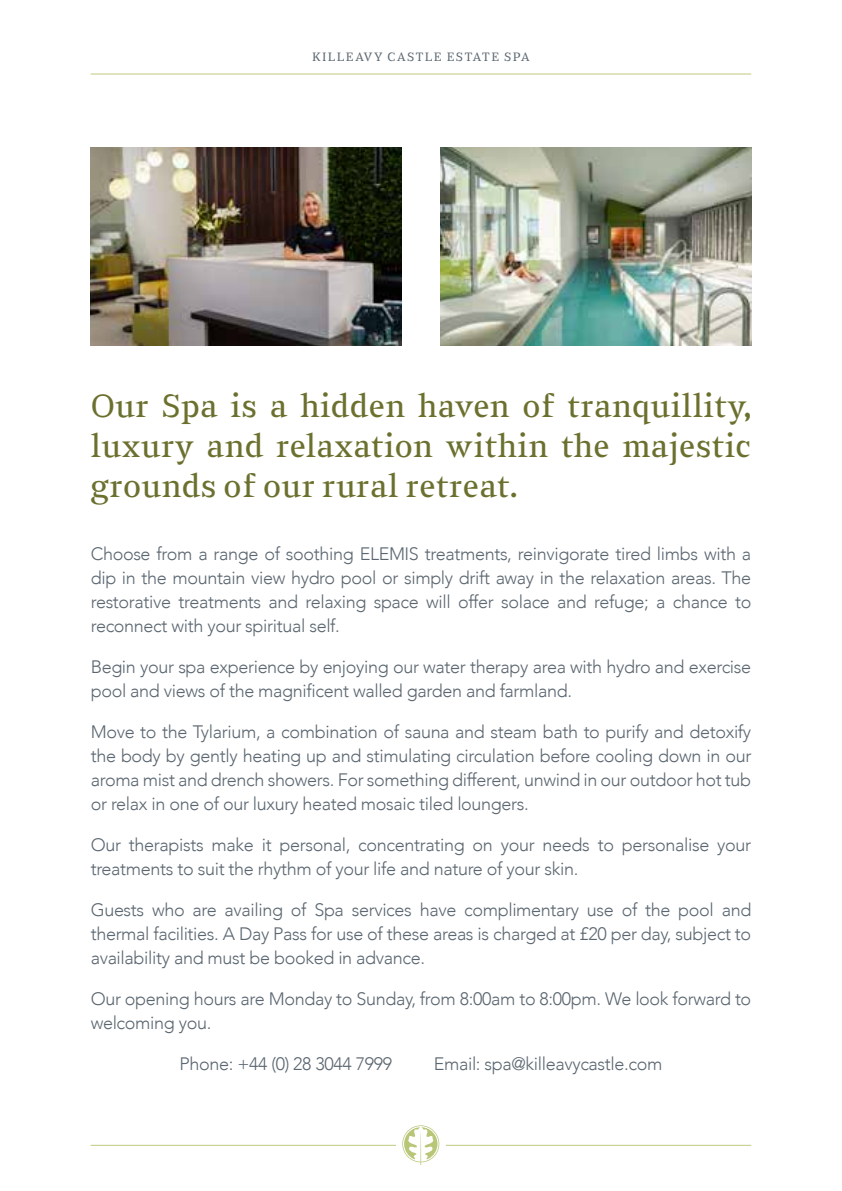
<style>
.page{position:relative;width:842px;height:1191px;background:#fff}
.page>*{position:absolute;margin:0;border:0;box-sizing:border-box;transform-origin:0 0}
.t1{font:300 32px/40px "Sabre";letter-spacing:.01em;color:#6c702e;text-align:justify}
.t2{font:300 18px/24px "Avenir";letter-spacing:-.02em;color:#5b6670;text-align:justify}
.t3{font:300 12px "Sabre";letter-spacing:.1em;color:#5b6670}
</style>
<div class="page">
<svg style="left:402px;top:1125px;width:37px;height:40px"></svg>
<hr style="left:91px;top:1145px;width:305px;height:1px;background:#c0ca80">
<hr style="left:91px;top:74px;width:660px;height:1px;background:#c0ca80">
<hr style="left:446px;top:1145px;width:305px;height:1px;background:#c0ca80">
<img style="left:91px;top:147px;width:310px;height:199px">
<img style="left:441px;top:147px;width:310px;height:199px">
<p class="t3" style="left:312px;top:49px;width:219px">KILLEAVY CASTLE ESTATE SPA</p>
<h1 class="t1" style="left:91px;top:386px;width:662px">Our Spa is a hidden haven of tranquillity, luxury and relaxation within the majestic grounds of our rural retreat.</h1>
<p class="t2" style="left:91px;top:542px;width:662px">Choose from a range of soothing ELEMIS treatments, reinvigorate tired limbs with a dip in the mountain view hydro pool or simply drift away in the relaxation areas. The restorative treatments and relaxing space will offer solace and refuge; a chance to reconnect with your spiritual self.</p>
<p class="t2" style="left:91px;top:655px;width:662px">Begin your spa experience by enjoying our water therapy area with hydro and exercise pool and views of the magnificent walled garden and farmland.</p>
<p class="t2" style="left:91px;top:720px;width:662px">Move to the Tylarium, a combination of sauna and steam bath to purify and detoxify the body by gently heating up and stimulating circulation before cooling down in our aroma mist and drench showers. For something different, unwind in our outdoor hot tub or relax in one of our luxury heated mosaic tiled loungers.</p>
<p class="t2" style="left:91px;top:833px;width:662px">Our therapists make it personal, concentrating on your needs to personalise your treatments to suit the rhythm of your life and nature of your skin.</p>
<p class="t2" style="left:91px;top:898px;width:662px">Guests who are availing of Spa services have complimentary use of the pool and thermal facilities. A Day Pass for use of these areas is charged at £20 per day, subject to availability and must be booked in advance.</p>
<p class="t2" style="left:91px;top:987px;width:662px">Our opening hours are Monday to Sunday, from 8:00am to 8:00pm. We look forward to welcoming you.</p>
<p class="t2" style="left:179px;top:1052px;width:214px">Phone: +44 (0) 28 3044 7999</p>
<p class="t2" style="left:434px;top:1052px;width:230px">Email: spa@killeavycastle.com</p>
</div>
